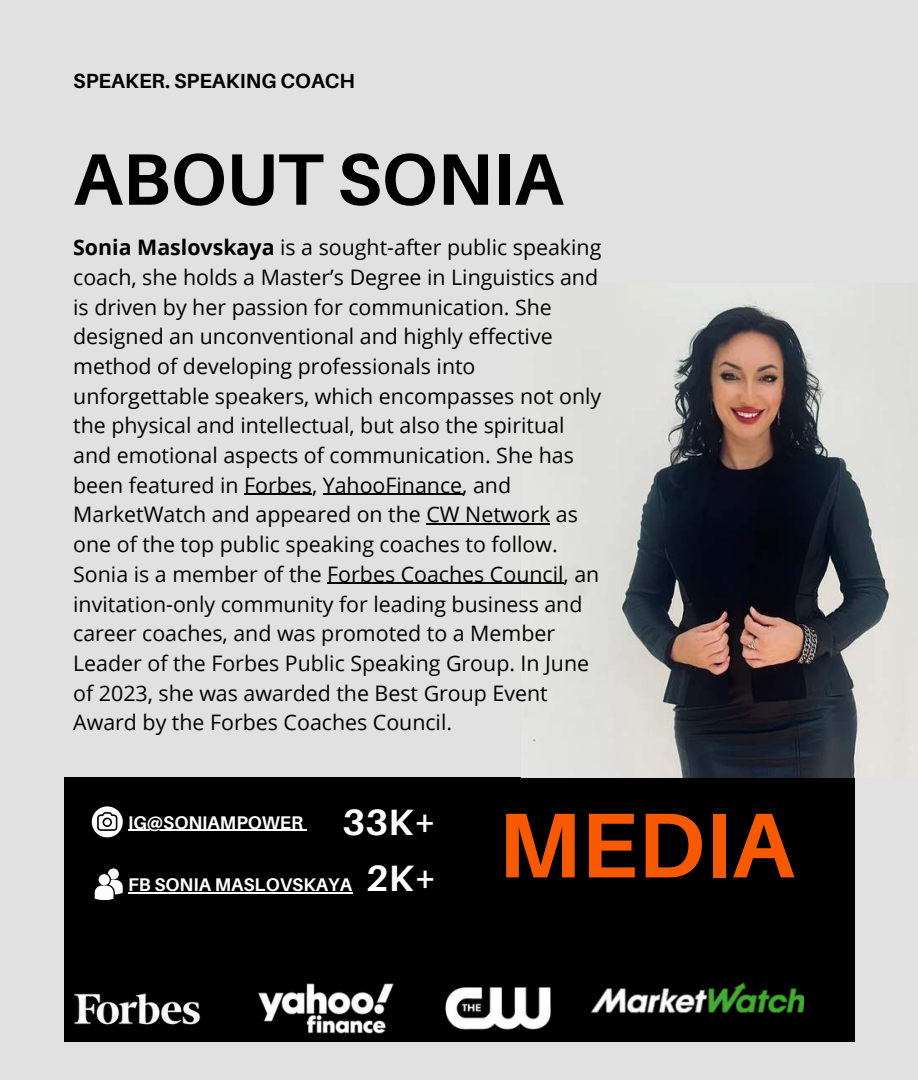
<style>
.page{position:relative;width:918px;height:1080px;background:#e1e1e1}
.page>*{position:absolute;margin:0;border:0;box-sizing:border-box;transform-origin:0 0}
.t1{font:700 92.25px "Aileron";color:#f65900}
.t2{font:700 73.05px "Aileron";color:#000}
.t3{font:700 36.75px/56.6px "Aileron";color:#fff;text-align:right}
.t4{font:21.3px/29.7px "Open Sans";color:#000}
.t5{font:700 20.55px "Aileron";color:#000}
.t6{font:700 18.3px "Aileron";color:#fff}
.s1{font-weight:700}
</style>
<div class="page">
<div style="left:64px;top:777px;width:790px;height:265px;background:#000"></div>
<svg style="left:92px;top:806px;width:31px;height:31px"></svg>
<svg style="left:95px;top:868px;width:28px;height:32px"></svg>
<img style="left:74px;top:993px;width:127px;height:32px">
<img style="left:258px;top:983px;width:136px;height:51px">
<img style="left:445px;top:987px;width:106px;height:43px">
<img style="left:592px;top:982px;width:211px;height:32px">
<img style="left:521px;top:301px;width:374px;height:476px">
<hr style="left:244px;top:494px;width:68px;height:1px;background:#000">
<hr style="left:323px;top:494px;width:139px;height:1px;background:#000">
<hr style="left:426px;top:524px;width:124px;height:1px;background:#000">
<hr style="left:327px;top:583px;width:237px;height:1px;background:#000">
<hr style="left:128px;top:830px;width:175px;height:1px;background:#fff">
<hr style="left:128px;top:892px;width:224px;height:1px;background:#fff">
<p class="t5" style="left:73px;top:69px;width:283px">SPEAKER. SPEAKING COACH</p>
<h2 class="t2" style="left:73px;top:139px;width:492px">ABOUT SONIA</h2>
<p class="t4" style="left:73px;top:232px;width:530px"><span class="s1">Sonia Maslovskaya</span> is a sought-after public speaking coach, she holds a Master’s Degree in Linguistics and is driven by her passion for communication. She designed an unconventional and highly effective method of developing professionals into unforgettable speakers, which encompasses not only the physical and intellectual, but also the spiritual and emotional aspects of communication. She has been featured in Forbes, YahooFinance, and MarketWatch and appeared on the CW Network as one of the top public speaking coaches to follow.<br>Sonia is a member of the Forbes Coaches Council, an invitation-only community for leading business and career coaches, and was promoted to a Member Leader of the Forbes Public Speaking Group. In June of 2023, she was awarded the Best Group Event Award by the Forbes Coaches Council.</p>
<h3 class="t3" style="left:343px;top:794px;width:96px">33K+<br>2K+</h3>
<p class="t6" style="left:128px;top:812px;width:177px">IG@SONIAMPOWER</p>
<p class="t6" style="left:128px;top:875px;width:226px">FB SONIA MASLOVSKAYA</p>
<h1 class="t1" style="left:498px;top:794px;width:298px">MEDIA</h1>
</div>
